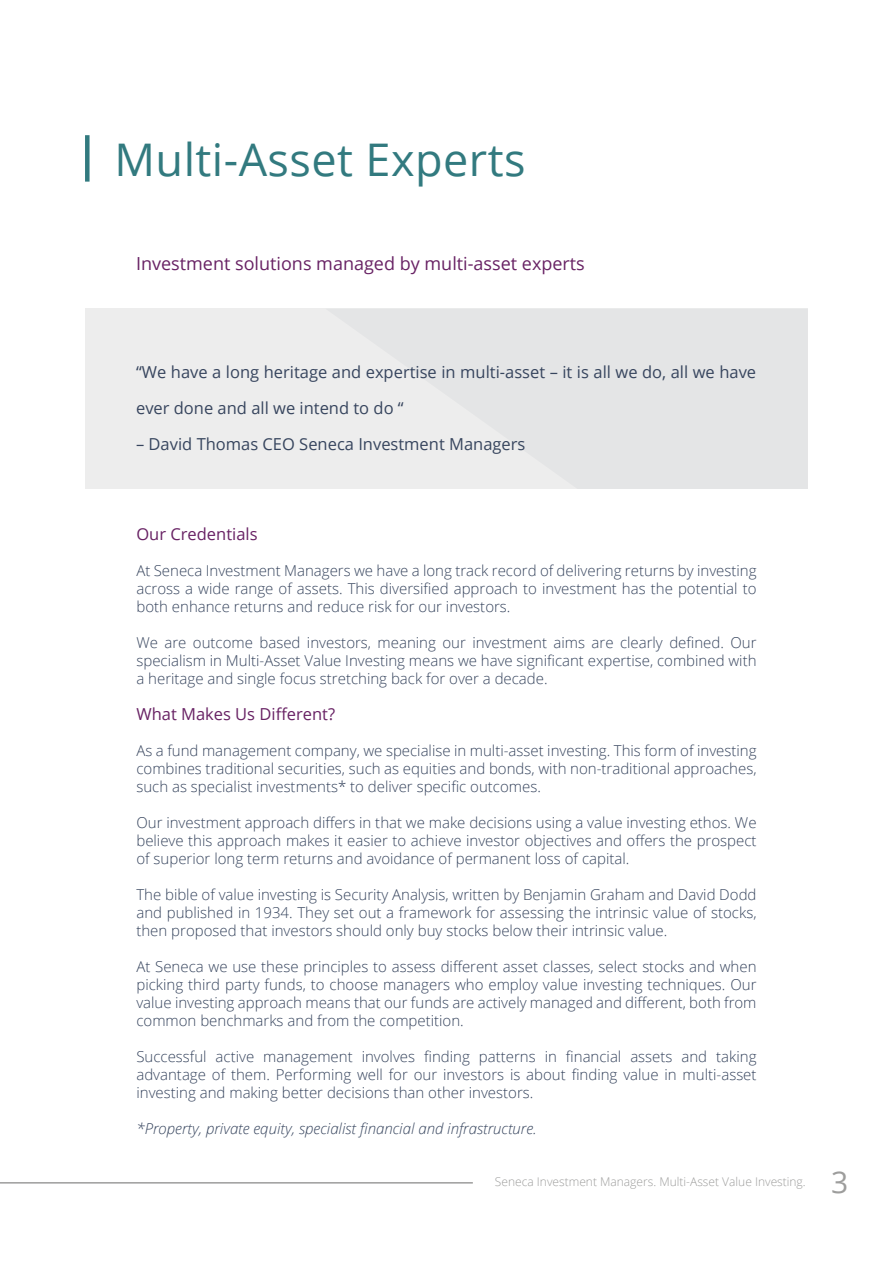
<style>
.page{position:relative;width:893px;height:1263px;background:#fff}
.page>*{position:absolute;margin:0;border:0;box-sizing:border-box;transform-origin:0 0}
.t1{font:45px "Open Sans";letter-spacing:.01em;color:#327a7f}
.t2{font:30px "Open Sans";color:#9d9d9c}
.t3{font:18px "Open Sans";color:#682264}
.t4{font:16.5px/36px "Open Sans";color:#37455e}
.t5{font:16.5px "Open Sans";color:#682264}
.t6{font:300 15px/18px "Open Sans";color:#37455e;text-align:justify}
.t7{font:italic 300 15px "Open Sans";color:#37455e}
.t8{font:300 12px "Open Sans";color:#9d9d9c}
</style>
<div class="page">
<div style="left:85px;top:135px;width:5px;height:47px;background:#327a7f"></div>
<div style="left:85px;top:308px;width:723px;height:180px;background:#ededed"></div>
<svg style="left:325px;top:488px;width:483px;height:1px"></svg>
<hr style="left:0;top:1182px;width:473px;height:1px;background:#9d9d9c">
<h1 class="t1" style="left:115px;top:128px;width:412px">Multi-Asset Experts</h1>
<p class="t3" style="left:136px;top:251px;width:450px">Investment solutions managed by multi-asset experts</p>
<p class="t4" style="left:136px;top:354px;width:622px">“We have a long heritage and expertise in multi-asset – it is all we do, all we have ever done and all we intend to do “</p>
<p class="t4" style="left:136px;top:426px;width:391px">– David Thomas CEO Seneca Investment Managers</p>
<p class="t5" style="left:136px;top:523px;width:123px">Our Credentials</p>
<p class="t6" style="left:136px;top:561px;width:622px">At Seneca Investment Managers we have a long track record of delivering returns by investing across a wide range of assets. This diversified approach to investment has the potential to both enhance returns and reduce risk for our investors.</p>
<p class="t6" style="left:136px;top:633px;width:622px">We are outcome based investors, meaning our investment aims are clearly defined. Our specialism in Multi-Asset Value Investing means we have significant expertise, combined with a heritage and single focus stretching back for over a decade.</p>
<p class="t5" style="left:136px;top:703px;width:200px">What Makes Us Different?</p>
<p class="t6" style="left:136px;top:741px;width:622px">As a fund management company, we specialise in multi-asset investing. This form of investing combines traditional securities, such as equities and bonds, with non-traditional approaches, such as specialist investments* to deliver specific outcomes.</p>
<p class="t6" style="left:136px;top:813px;width:622px">Our investment approach differs in that we make decisions using a value investing ethos. We believe this approach makes it easier to achieve investor objectives and offers the prospect of superior long term returns and avoidance of permanent loss of capital.</p>
<p class="t6" style="left:136px;top:885px;width:622px">The bible of value investing is Security Analysis, written by Benjamin Graham and David Dodd and published in 1934. They set out a framework for assessing the intrinsic value of stocks, then proposed that investors should only buy stocks below their intrinsic value.</p>
<p class="t6" style="left:136px;top:957px;width:622px">At Seneca we use these principles to assess different asset classes, select stocks and when picking third party funds, to choose managers who employ value investing techniques. Our value investing approach means that our funds are actively managed and different, both from common benchmarks and from the competition.</p>
<p class="t6" style="left:136px;top:1047px;width:622px">Successful active management involves finding patterns in financial assets and taking advantage of them. Performing well for our investors is about finding value in multi-asset investing and making better decisions than other investors.</p>
<p class="t7" style="left:136px;top:1118px;width:402px">*Property, private equity, specialist financial and infrastructure.</p>
<p class="t8" style="left:495px;top:1173px;width:312px">Seneca Investment Managers. Multi-Asset Value Investing.</p>
<h2 class="t2" style="left:831px;top:1162px;width:19px">3</h2>
</div>
